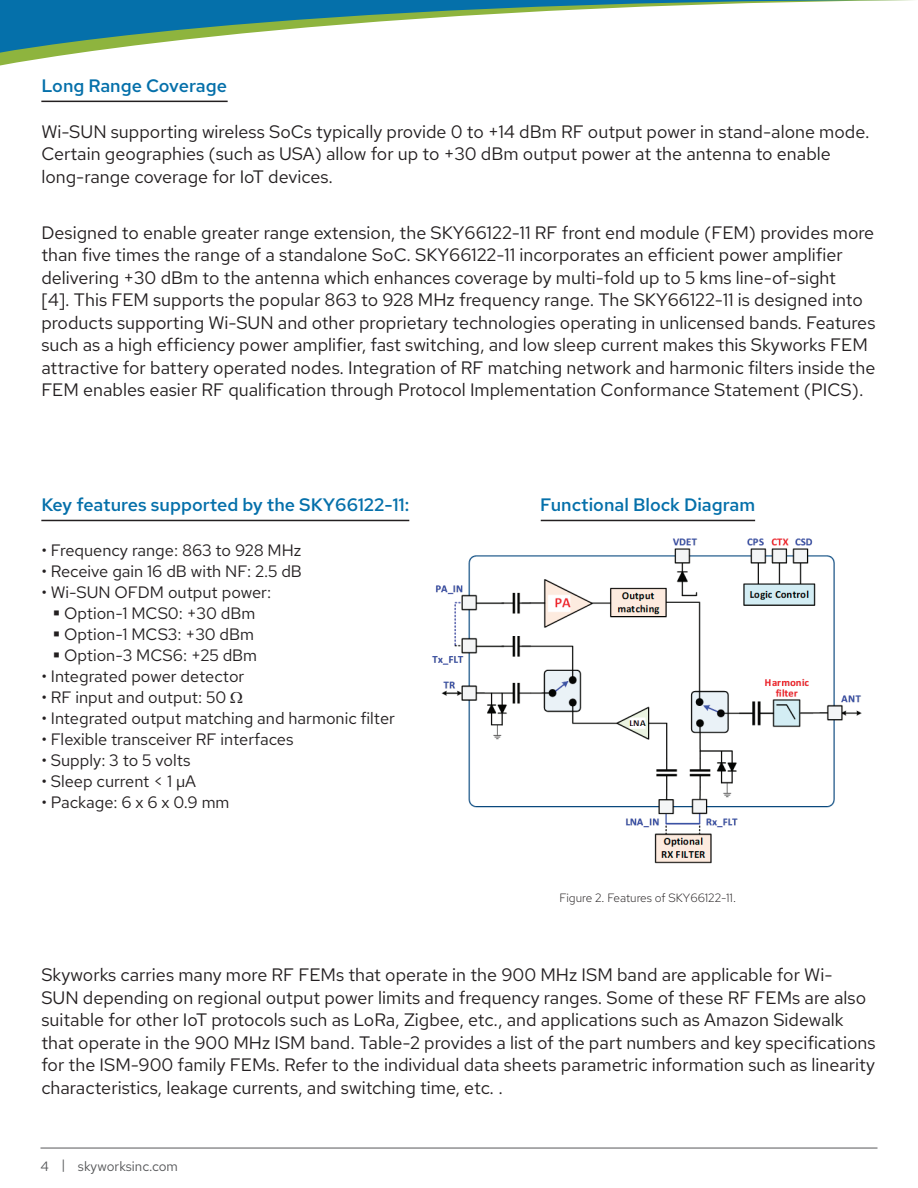
<style>
.page{position:relative;width:918px;height:1188px;background:#fff}
.page>*{position:absolute;margin:0;border:0;box-sizing:border-box;transform-origin:0 0}
._2-Body{font:18px/22.5px "Red Hat Text";color:#231f20}
._1-Headline-Body_3rd{font:600 18px "Red Hat Text";color:#0570aa}
.t1{font:16.5px "Red Hat Text";color:#231f20}
.t2{font:13.5px "Red Hat Text";color:#57585a}
.t3{font:300 12px "Red Hat Text";color:#231f20}
</style>
<div class="page">
<hr style="left:40px;top:1148px;width:838px;height:1px;background:#57585a">
<svg style="left:0;top:55px;width:64px;height:11px"></svg>
<svg style="left:0;top:0;width:914px;height:55px"></svg>
<img style="left:432px;top:538px;width:430px;height:326px">
<hr style="left:41px;top:520px;width:368px;height:1px;background:#231f20">
<hr style="left:41px;top:101px;width:187px;height:1px;background:#231f20">
<hr style="left:541px;top:520px;width:214px;height:1px;background:#231f20">
<p class="_1-Headline-Body_3rd" style="left:41px;top:74px;width:187px">Long Range Coverage</p>
<p class="_2-Body" style="left:41px;top:120px;width:830px">Wi-SUN supporting wireless SoCs typically provide 0 to +14 dBm RF output power in stand-alone mode.<br>Certain geographies (such as USA) allow for up to +30 dBm output power at the antenna to enable long-range coverage for IoT devices.</p>
<p class="_2-Body" style="left:41px;top:221px;width:836px">Designed to enable greater range extension, the SKY66122-11 RF front end module (FEM) provides more than five times the range of a standalone SoC. SKY66122-11 incorporates an efficient power amplifier delivering +30 dBm to the antenna which enhances coverage by multi-fold up to 5 kms line-of-sight<br>[4]. This FEM supports the popular 863 to 928 MHz frequency range. The SKY66122-11 is designed into products supporting Wi-SUN and other proprietary technologies operating in unlicensed bands. Features such as a high efficiency power amplifier, fast switching, and low sleep current makes this Skyworks FEM attractive for battery operated nodes. Integration of RF matching network and harmonic filters inside the FEM enables easier RF qualification through Protocol Implementation Conformance Statement (PICS).</p>
<p class="_1-Headline-Body_3rd" style="left:41px;top:493px;width:369px">Key features supported by the SKY66122-11:</p>
<p class="t1" style="left:41px;top:540px;width:262px">• Frequency range: 863 to 928 MHz</p>
<p class="t1" style="left:41px;top:561px;width:262px">• Receive gain 16 dB with NF: 2.5 dB</p>
<p class="t1" style="left:41px;top:582px;width:231px">• Wi-SUN OFDM output power:</p>
<p class="t1" style="left:53px;top:603px;width:204px">▪ Option-1 MCS0: +30 dBm</p>
<p class="t1" style="left:53px;top:624px;width:203px">▪ Option-1 MCS3: +30 dBm</p>
<p class="t1" style="left:53px;top:645px;width:206px">▪ Option-3 MCS6: +25 dBm</p>
<p class="t1" style="left:41px;top:666px;width:205px">• Integrated power detector</p>
<p class="t1" style="left:41px;top:687px;width:187px">• RF input and output: 50</p>
<p class="t1" style="left:41px;top:708px;width:355px">• Integrated output matching and harmonic filter</p>
<p class="t1" style="left:41px;top:729px;width:254px">• Flexible transceiver RF interfaces</p>
<p class="t1" style="left:41px;top:750px;width:151px">• Supply: 3 to 5 volts</p>
<p class="t1" style="left:41px;top:771px;width:156px">• Sleep current &lt; 1 µA</p>
<p class="t1" style="left:41px;top:792px;width:190px">• Package: 6 x 6 x 0.9 mm</p>
<p class="_1-Headline-Body_3rd" style="left:540px;top:493px;width:217px">Functional Block Diagram</p>
<p class="t3" style="left:560px;top:890px;width:178px">Figure 2. Features of SKY66122-11.</p>
<p class="_2-Body" style="left:41px;top:964px;width:836px">Skyworks carries many more RF FEMs that operate in the 900 MHz ISM band are applicable for Wi-<br>SUN depending on regional output power limits and frequency ranges. Some of these RF FEMs are also suitable for other IoT protocols such as LoRa, Zigbee, etc., and applications such as Amazon Sidewalk that operate in the 900 MHz ISM band. Table-2 provides a list of the part numbers and key specifications for the ISM-900 family FEMs. Refer to the individual data sheets parametric information such as linearity characteristics, leakage currents, and switching time, etc. .</p>
<p class="t2" style="left:40px;top:1157px;width:139px">4 | skyworksinc.com</p>
</div>
